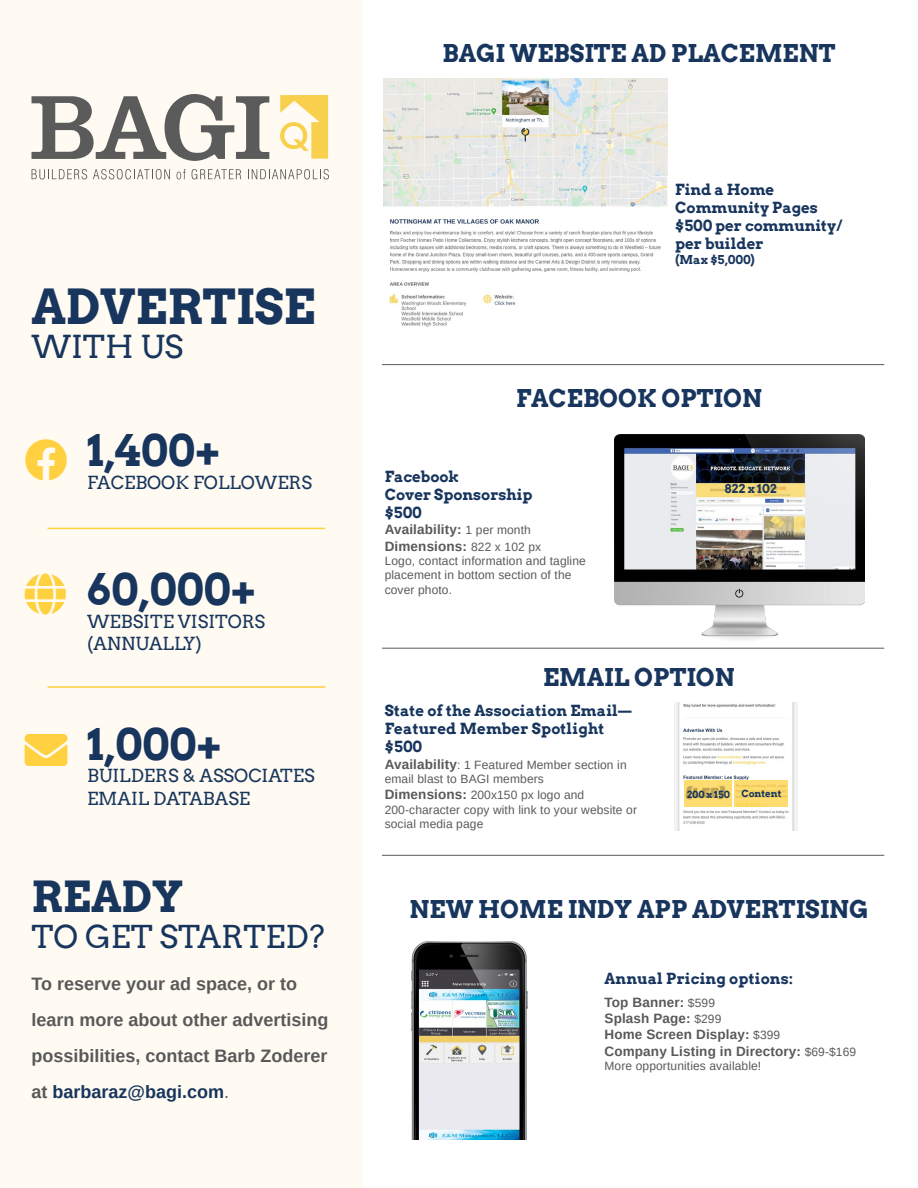
<style>
.page{position:relative;width:918px;height:1188px;background:#fff}
.page>*{position:absolute;margin:0;border:0;box-sizing:border-box;transform-origin:0 0}
.t1{font:700 47.4px "Arvo";color:#17355d}
.t2{font:700 42.75px "Arvo";color:#17355d}
.t3{font:700 42px "Arvo";color:#17355d}
.t4{font:31.65px "Arvo";color:#17355d}
.t5{font:31.5px "Arvo";color:#17355d}
.t6{font:700 24px "Arvo";color:#17355d}
.t7{font:700 18px/36px "Arimo";color:#595959}
.t8{font:18px/22.5px "Arvo";color:#17355d}
.t9{font:700 15px/18px "Arvo";color:#17355d}
.t10{font:700 13.5px/16.2px "Arimo";letter-spacing:.01em;color:#595959}
.t11{font:12px/14.4px "Arimo";letter-spacing:.01em;color:#595959}
.t12{font:700 12px "Arvo";color:#17355d}
.t13{font:700 9.6px "Arvo";color:#17355d}
.s1{font-style:inherit}
.s2{color:#17355d}
.s3{font-weight:400}
.s4{font-weight:400;font-size:12px}
.s5{font-weight:700;font-size:13.5px}
</style>
<div class="page">
<div style="left:0;top:0;width:363px;height:1188px;background:#fffbf2"></div>
<img style="left:614px;top:435px;width:250px;height:205px">
<img style="left:675px;top:702px;width:123px;height:129px">
<img style="left:411px;top:942px;width:117px;height:197px">
<svg style="left:280px;top:95px;width:48px;height:64px"></svg>
<svg style="left:32px;top:169px;width:55px;height:10px"></svg>
<svg style="left:93px;top:169px;width:77px;height:10px"></svg>
<svg style="left:177px;top:169px;width:9px;height:10px"></svg>
<svg style="left:192px;top:169px;width:49px;height:10px"></svg>
<svg style="left:248px;top:169px;width:81px;height:10px"></svg>
<svg style="left:32px;top:94px;width:237px;height:67px"></svg>
<hr style="left:382px;top:648px;width:502px;height:1px;background:#595959">
<hr style="left:382px;top:364px;width:502px;height:1px;background:#595959">
<hr style="left:382px;top:855px;width:502px;height:1px;background:#595959">
<hr style="left:48px;top:686px;width:277px;height:2px;background:#ffd140">
<hr style="left:48px;top:528px;width:277px;height:1px;background:#ffd140">
<svg style="left:684px;top:781px;width:48px;height:26px"></svg>
<svg style="left:735px;top:781px;width:53px;height:26px"></svg>
<img style="left:383px;top:79px;width:285px;height:248px">
<h1 class="t1" style="left:32px;top:277px;width:286px">ADVERTISE</h1>
<h3 class="t4" style="left:32px;top:327px;width:153px">WITH US</h3>
<h2 class="t2" style="left:87px;top:424px;width:135px">1,400+</h2>
<h3 class="t8" style="left:87px;top:471px;width:227px">FACEBOOK FOLLOWERS</h3>
<h2 class="t2" style="left:87px;top:563px;width:171px">60,000+</h2>
<h3 class="t8" style="left:87px;top:610px;width:180px">WEBSITE VISITORS (ANNUALLY)</h3>
<h2 class="t2" style="left:87px;top:717px;width:136px">1,000+</h2>
<h3 class="t8" style="left:87px;top:764px;width:229px">BUILDERS &amp; ASSOCIATES<br>EMAIL DATABASE</h3>
<h3 class="t3" style="left:32px;top:870px;width:153px">READY</h3>
<h3 class="t5" style="left:32px;top:918px;width:295px">TO GET STARTED?</h3>
<h3 class="t7" style="left:32px;top:966px;width:299px">To reserve your ad space, or to learn more about other advertising possibilities, contact <span class="s1">Barb Zoderer </span>at <span class="s2">barbaraz</span><span class="s2">@bagi.com</span><span class="s3">.</span></h3>
<h3 class="t6" style="left:443px;top:38px;width:394px">BAGI WEBSITE AD PLACEMENT</h3>
<p class="t9" style="left:675px;top:181px;width:168px">Find a Home<br>Community Pages $500 per community/ per builder</p>
<p class="t12" style="left:675px;top:252px;width:81px">(Max $5,000)</p>
<h3 class="t6" style="left:516px;top:383px;width:247px">FACEBOOK OPTION</h3>
<p class="t9" style="left:385px;top:468px;width:149px">Facebook<br>Cover Sponsorship $500</p>
<p class="t10" style="left:385px;top:522px;width:158px">Availability: <span class="s4">1 per month<br></span>Dimensions: <span class="s4">822 x 102 px</span></p>
<p class="t11" style="left:385px;top:554px;width:203px">Logo, contact information and tagline placement in bottom section of the cover photo.</p>
<p class="t12" style="left:725px;top:482px;width:54px">822 x 102</p>
<h3 class="t6" style="left:543px;top:662px;width:193px">EMAIL OPTION</h3>
<p class="t9" style="left:385px;top:702px;width:248px">State of the Association Email—<br>Featured Member Spotlight $500</p>
<p class="t11" style="left:385px;top:757px;width:243px"><span class="s5">Availability</span>: 1 Featured Member section in email blast to BAGI members</p>
<p class="t11" style="left:385px;top:788px;width:254px"><span class="s5">Dimensions:</span> 200x150 px logo and<br>200-character copy with link to your website or social media page</p>
<p class="t13" style="left:687px;top:788px;width:96px">200 x 150 Content</p>
<h3 class="t6" style="left:410px;top:894px;width:460px">NEW HOME INDY APP ADVERTISING</h3>
<p class="t9" style="left:605px;top:970px;width:190px">Annual Pricing options:</p>
<p class="t10" style="left:605px;top:995px;width:253px">Top Banner: <span class="s4">$599<br></span>Splash Page: <span class="s4">$299<br></span>Home Screen Display: <span class="s4">$399<br></span>Company Listing in Directory: <span class="s4">$69-$169</span></p>
<p class="t11" style="left:605px;top:1059px;width:158px">More opportunities available!</p>
</div>
